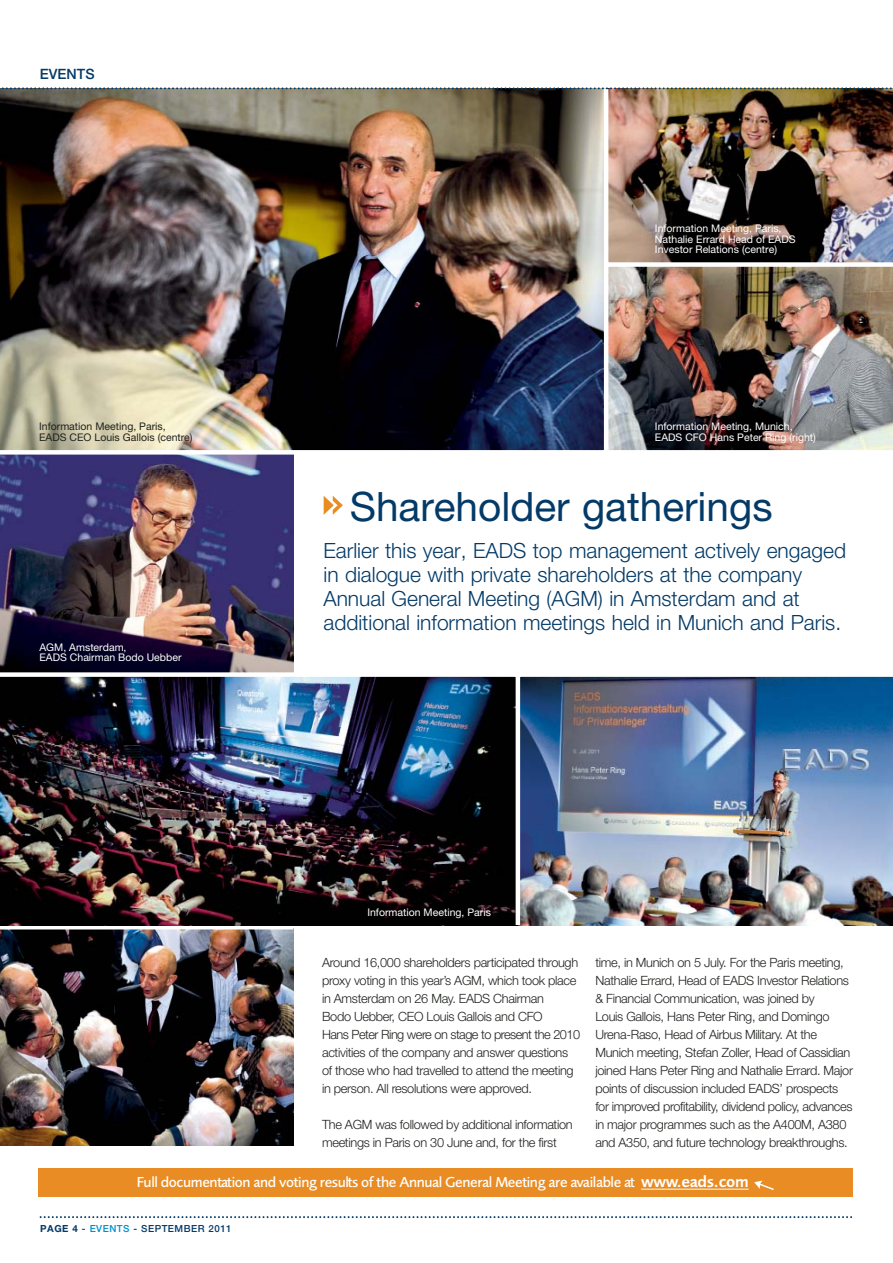
<style>
.page{position:relative;width:893px;height:1263px;background:#fff}
.page>*{position:absolute;margin:0;border:0;box-sizing:border-box;transform-origin:0 0}
.t1{font:40.5px "Helvetica Neue";color:#033a67}
.t2{font:300 21px/24px "Helvetica Neue";color:#033a67}
.t3{font:500 15px "EADS Sans";letter-spacing:-.025em;color:#fff}
.t4{font:500 14.25px "Helvetica Neue";color:#033a67}
.t5{font:300 12.75px/18px "Helvetica Neue";letter-spacing:-.025em;color:#1f221e}
.t6{font:10.5px/10.5px "Helvetica Neue";color:#fff}
.t7{font:10.5px/10.5px "Helvetica Neue";color:#1f221e}
.t8{font:500 9.75px "Helvetica Neue";letter-spacing:.05em;color:#033a67}
.s1{font-weight:700;font-size:16.5px}
.s2{font-weight:700}
.s3{color:#0091cc}
</style>
<div class="page">
<img style="left:0;top:929px;width:293px;height:217px">
<svg style="left:0;top:925px;width:293px;height:1px"></svg>
<img style="left:0;top:455px;width:293px;height:217px">
<img style="left:0;top:677px;width:515px;height:248px">
<svg style="left:39px;top:1216px;width:814px;height:3px"></svg>
<img style="left:520px;top:677px;width:372px;height:248px">
<img style="left:608px;top:89px;width:284px;height:173px">
<img style="left:608px;top:267px;width:284px;height:183px">
<img style="left:0;top:89px;width:604px;height:361px">
<div style="left:38px;top:1169px;width:814px;height:28px;background:#e98c23"></div>
<svg style="left:754px;top:1181px;width:20px;height:9px"></svg>
<hr style="left:641px;top:1189px;width:107px;height:1px;background:#fff">
<svg style="left:0;top:87px;width:892px;height:2px"></svg>
<svg style="left:323px;top:496px;width:20px;height:19px"></svg>
<p class="t4" style="left:40px;top:68px;width:56px">EVENTS</p>
<p class="t6" style="left:655px;top:224px;width:142px">Information Meeting, Paris,<br>Nathalie Errard Head of EADS<br>Investor Relations (centre)</p>
<p class="t7" style="left:39px;top:422px;width:155px">Information Meeting, Paris,<br>EADS CEO Louis Gallois (centre)</p>
<p class="t6" style="left:655px;top:422px;width:162px">Information Meeting, Munich,<br>EADS CFO Hans Peter Ring (right)</p>
<h1 class="t1" style="left:350px;top:492px;width:424px">Shareholder gatherings</h1>
<p class="t6" style="left:39px;top:643px;width:143px">AGM, Amsterdam,<br>EADS Chairman Bodo Uebber</p>
<h2 class="t2" style="left:323px;top:540px;width:524px">Earlier this year, EADS top management actively engaged in dialogue with private shareholders at the company Annual General Meeting (AGM) in Amsterdam and at additional information meetings held in Munich and Paris.</h2>
<p class="t6" style="left:367px;top:908px;width:125px">Information Meeting, Paris</p>
<p class="t5" style="left:322px;top:954px;width:259px">Around 16,000 shareholders participated through proxy voting in this year’s AGM, which took place in Amsterdam on 26 May. EADS Chairman<br>Bodo Uebber, CEO Louis Gallois and CFO<br>Hans Peter Ring were on stage to present the 2010 activities of the company and answer questions of those who had travelled to attend the meeting in person. All resolutions were approved.</p>
<p class="t5" style="left:322px;top:1116px;width:252px">The AGM was followed by additional information meetings in Paris on 30 June and, for the first</p>
<p class="t5" style="left:595px;top:954px;width:259px">time, in Munich on 5 July. For the Paris meeting, Nathalie Errard, Head of EADS Investor Relations &amp; Financial Communication, was joined by<br>Louis Gallois, Hans Peter Ring, and Domingo Urena-Raso, Head of Airbus Military. At the Munich meeting, Stefan Zoller, Head of Cassidian joined Hans Peter Ring and Nathalie Errard. Major points of discussion included EADS’ prospects for improved profitability, dividend policy, advances in major programmes such as the A400M, A380 and A350, and future technology breakthroughs.</p>
<p class="t3" style="left:137px;top:1176px;width:613px">Full documentation and voting results of the Annual General Meeting are available at <span class="s1">www.eads.com</span></p>
<p class="t8" style="left:40px;top:1225px;width:193px"><span class="s2">PAGE 4</span> - <span class="s3">EVENTS</span> - SEPTEMBER 2011</p>
</div>
